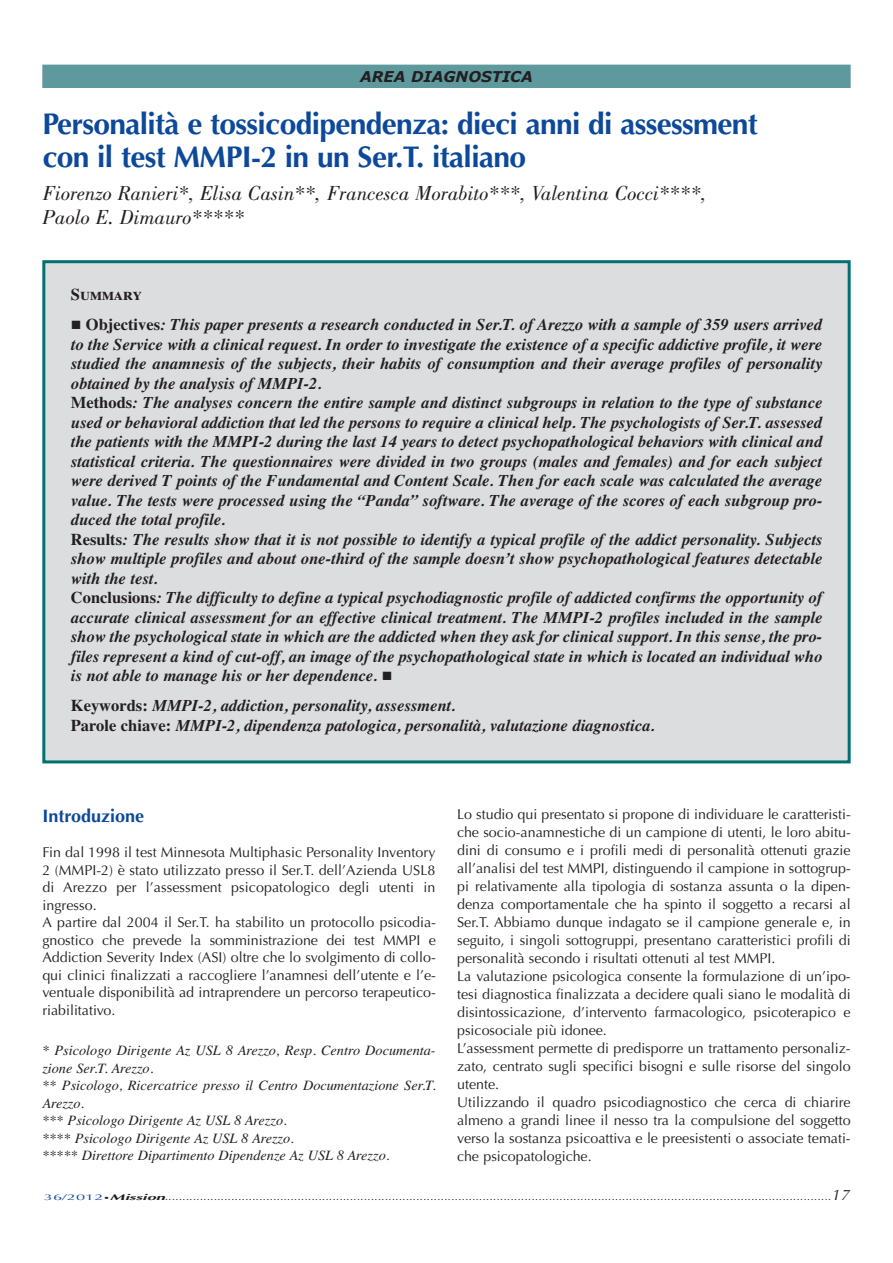
<style>
.page{position:relative;width:893px;height:1263px;background:#fff}
.page>*{position:absolute;margin:0;border:0;box-sizing:border-box;transform-origin:0 0}
.t1{font:700 30px/33px "Optima";letter-spacing:-.02em;color:#0d499a}
.t2{font:italic 21px/24px "Bodoni";color:#231f20}
.t3{font:700 18px "Optima";color:#0d499a}
.t4{font:italic 700 16.5px/19.5px "Times";color:#231f20}
.t5{font:16.5px "Times Bold SC";color:#231f20}
.t6{font:italic 700 15px "Verdana";color:#231f20}
.t7{font:14.25px/18px "Optima";color:#231f20}
.t8{font:italic 14.25px/17.4px "Times";color:#231f20}
.t9{font:10.5px "Optima";color:#231f20}
.s1{font-style:normal}
.s2{font-size:8.25px;color:#0d499a}
.s3{font-size:6.3px}
.s4{font-weight:700;font-style:italic;font-size:8.25px}
.s5{font-style:italic;font-size:15px}
</style>
<div class="page">
<div style="left:42px;top:65px;width:808px;height:23px;background:#5d999d"></div>
<div style="left:45px;top:263px;width:802px;height:497px;background:#dcdddf"></div>
<div style="left:42px;top:260px;width:808px;height:503px;border:3px solid #007073"></div>
<p class="t6" style="left:360px;top:70px;width:174px">AREA DIAGNOSTICA</p>
<h1 class="t1" style="left:42px;top:110px;width:717px">Personalità e tossicodipendenza: dieci anni di assessment con il test MMPI-2 in un Ser.T. italiano</h1>
<p class="t2" style="left:42px;top:181px;width:665px">Fiorenzo Ranieri*, Elisa Casin**, Francesca Morabito***, Valentina Cocci****,<br>Paolo E. Dimauro*****</p>
<p class="t5" style="left:71px;top:285px;width:73px">Summary</p>
<p class="t4" style="left:71px;top:316px;width:753px;text-indent:15px"><span class="s1">Objectives</span>: This paper presents a research conducted in Ser.T. of Arezzo with a sample of 359 users arrived to the Service with a clinical request. In order to investigate the existence of a specific addictive profile, it were studied the anamnesis of the subjects, their habits of consumption and their average profiles of personality obtained by the analysis of MMPI-2.<br><span class="s1">Methods</span>: The analyses concern the entire sample and distinct subgroups in relation to the type of substance used or behavioral addiction that led the persons to require a clinical help. The psychologists of Ser.T. assessed the patients with the MMPI-2 during the last 14 years to detect psychopathological behaviors with clinical and statistical criteria. The questionnaires were divided in two groups (males and females) and for each subject were derived T points of the Fundamental and Content Scale. Then for each scale was calculated the average value. The tests were processed using the “Panda” software. The average of the scores of each subgroup pro&shy;duced the total profile.<br><span class="s1">Results</span>: The results show that it is not possible to identify a typical profile of the addict personality. Subjects show multiple profiles and about one-third of the sample doesn’t show psychopathological features detectable with the test.<br><span class="s1">Conclusions</span>: The difficulty to define a typical psychodiagnostic profile of addicted confirms the opportunity of accurate clinical assessment for an effective clinical treatment. The MMPI-2 profiles included in the sample show the psychological state in which are the addicted when they ask for clinical support. In this sense, the pro&shy;files represent a kind of cut-off, an image of the psychopathological state in which is located an individual who is not able to manage his or her dependence.</p>
<p class="t4" style="left:71px;top:697px;width:585px"><span class="s1">Keywords:</span> MMPI-2, addiction, personality, assessment.<br><span class="s1">Parole chiave:</span> MMPI-2, dipendenza patologica, personalità, valutazione diagnostica.</p>
<p class="t3" style="left:42px;top:809px;width:103px">Introduzione</p>
<p class="t7" style="left:42px;top:845px;width:395px;line-height:17.5px">Fin dal 1998 il test Minnesota Multiphasic Personality Inventory 2 (MMPI-2) è stato utilizzato presso il Ser.T. dell’Azienda USL8 di Arezzo per l’assessment psicopatologico degli utenti in ingresso.<br>A partire dal 2004 il Ser.T. ha stabilito un protocollo psicodia&shy;gnostico che prevede la somministrazione dei test MMPI e Addiction Severity Index (ASI) oltre che lo svolgimento di collo&shy;qui clinici finalizzati a raccogliere l’anamnesi dell’utente e l’e&shy;ventuale disponibilità ad intraprendere un percorso terapeutico&shy;riabilitativo.</p>
<p class="t8" style="left:42px;top:1043px;width:395px">* Psicologo Dirigente Az USL 8 Arezzo, Resp. Centro Documenta&shy;zione Ser.T. Arezzo.<br>** Psicologo, Ricercatrice presso il Centro Documentazione Ser.T.<br>Arezzo.<br>*** Psicologo Dirigente Az USL 8 Arezzo.<br>**** Psicologo Dirigente Az USL 8 Arezzo.<br>***** Direttore Dipartimento Dipendenze Az USL 8 Arezzo.</p>
<p class="t7" style="left:457px;top:807px;width:395px">Lo studio qui presentato si propone di individuare le caratteristi&shy;che socio-anamnestiche di un campione di utenti, le loro abitu&shy;dini di consumo e i profili medi di personalità ottenuti grazie all’analisi del test MMPI, distinguendo il campione in sottogrup&shy;pi relativamente alla tipologia di sostanza assunta o la dipen&shy;denza comportamentale che ha spinto il soggetto a recarsi al Ser.T. Abbiamo dunque indagato se il campione generale e, in seguito, i singoli sottogruppi, presentano caratteristici profili di personalità secondo i risultati ottenuti al test MMPI.<br>La valutazione psicologica consente la formulazione di un’ipo&shy;tesi diagnostica finalizzata a decidere quali siano le modalità di disintossicazione, d’intervento farmacologico, psicoterapico e psicosociale più idonee.<br>L’assessment permette di predisporre un trattamento personaliz&shy;zato, centrato sugli specifici bisogni e sulle risorse del singolo utente.<br>Utilizzando il quadro psicodiagnostico che cerca di chiarire almeno a grandi linee il nesso tra la compulsione del soggetto verso la sostanza psicoattiva e le preesistenti o associate temati&shy;che psicopatologiche.</p>
<p class="t9" style="left:44px;top:1192px;width:809px"><span class="s2">36/2012</span><span class="s3">•</span><span class="s4">Mission</span>...............................................................................................................................................................................................<span class="s5">17</span></p>
</div>
